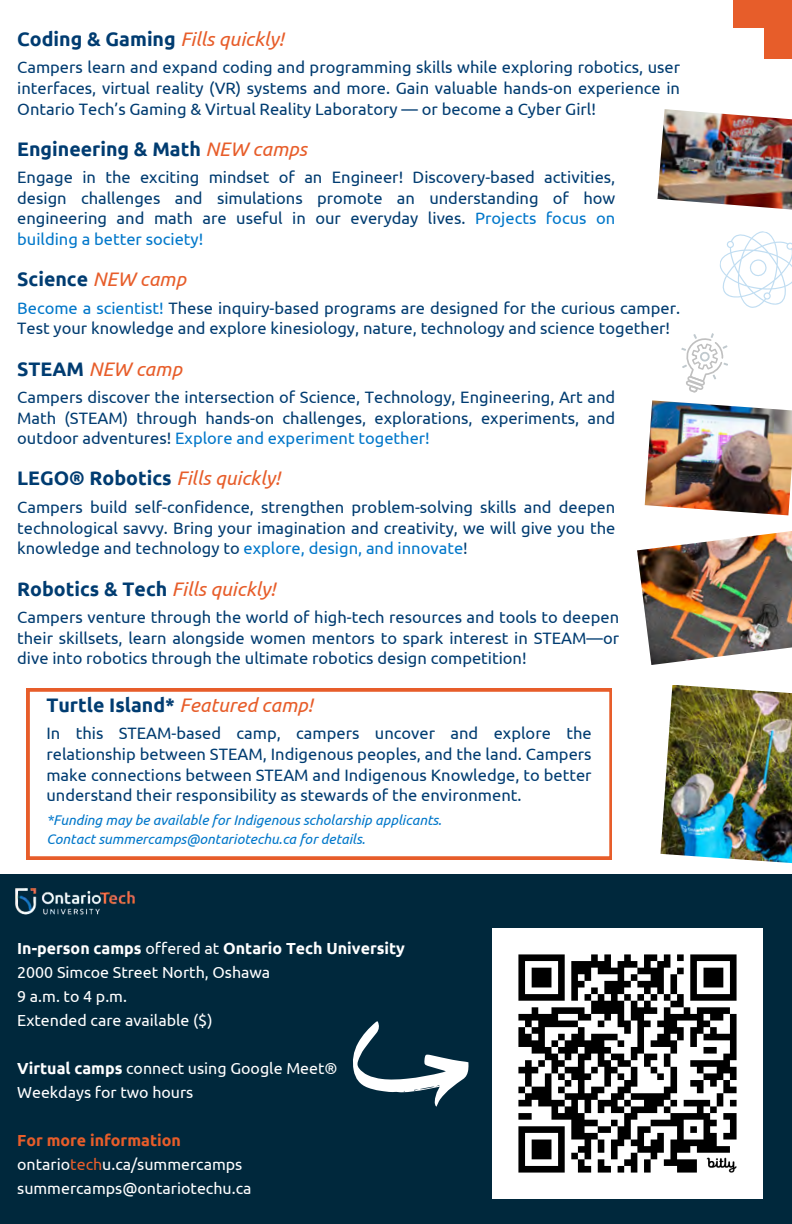
<style>
.page{position:relative;width:792px;height:1224px;background:#fff}
.page>*{position:absolute;margin:0;border:0;box-sizing:border-box;transform-origin:0 0}
.t1{font:700 19.6px "Ubuntu";color:#003c71}
.t2{font:italic 19.6px "Ubuntu";color:#e75d2a}
.t3{font:16.4px/20.6px "Ubuntu";color:#003c71;text-align:justify}
.t4{font:16px "Ubuntu";color:#fff}
.t5{font:700 16px "Ubuntu";color:#fff}
.t6{font:700 16px "Ubuntu";color:#e75d2a}
.t7{font:italic 14px "Ubuntu";color:#0077ca}
.s1{font-weight:400;font-style:italic;color:#e75d2a}
.s2{color:#0077ca}
.s3{font-weight:700;font-style:normal;color:#003c71}
.s4{font-weight:400}
.s5{font-weight:700}
.s6{color:#e75d2a}
</style>
<div class="page">
<div style="left:0;top:875px;width:792px;height:349px;background:#00283c"></div>
<img style="left:637px;top:531px;width:155px;height:134px">
<img style="left:645px;top:400px;width:147px;height:115px">
<svg style="left:681px;top:333px;width:47px;height:60px"></svg>
<svg style="left:719px;top:231px;width:73px;height:77px"></svg>
<div style="left:734px;top:0;width:58px;height:27px;background:#e75d2a"></div>
<div style="left:765px;top:0;width:27px;height:58px;background:#e75d2a"></div>
<img style="left:492px;top:928px;width:270px;height:270px">
<img style="left:661px;top:685px;width:131px;height:179px">
<svg style="left:353px;top:1021px;width:116px;height:86px"></svg>
<img style="left:15px;top:887px;width:120px;height:28px">
<svg style="left:27px;top:689px;width:585px;height:170px"></svg>
<img style="left:657px;top:109px;width:135px;height:101px">
<p class="t1" style="left:17px;top:27px;width:268px">Coding &amp; Gaming <span class="s1">Fills quickly!</span></p>
<p class="t3" style="left:17px;top:57px;width:664px">Campers learn and expand coding and programming skills while exploring robotics, user interfaces, virtual reality (VR) systems and more. Gain valuable hands-on experience in Ontario Tech’s Gaming &amp; Virtual Reality Laboratory — or become a Cyber Girl!</p>
<p class="t1" style="left:17px;top:137px;width:291px">Engineering &amp; Math <span class="s1">NEW camps</span></p>
<p class="t3" style="left:17px;top:167px;width:600px">Engage in the exciting mindset of an Engineer! Discovery-based activities, design challenges and simulations promote an understanding of how engineering and math are useful in our everyday lives. <span class="s2">Projects focus on building a better society!</span></p>
<p class="t1" style="left:17px;top:268px;width:170px">Science <span class="s1">NEW camp</span></p>
<p class="t3" style="left:17px;top:297px;width:664px"><span class="s2">Become a scientist!</span> These inquiry-based programs are designed for the curious camper.<br>Test your knowledge and explore kinesiology, nature, technology and science together!</p>
<p class="t2" style="left:17px;top:357px;width:166px"><span class="s3">STEAM</span> NEW camp</p>
<p class="t3" style="left:17px;top:387px;width:600px">Campers discover the intersection of Science, Technology, Engineering, Art and Math (STEAM) through hands-on challenges, explorations, experiments, and outdoor adventures! <span class="s2">Explore and experiment together!</span></p>
<p class="t1" style="left:17px;top:467px;width:264px">LEGO® Robotics <span class="s1">Fills quickly!</span></p>
<p class="t3" style="left:17px;top:497px;width:600px">Campers build self-confidence, strengthen problem-solving skills and deepen technological savvy. Bring your imagination and creativity, we will give you the knowledge and technology to <span class="s2">explore, design, and innovate</span>!</p>
<p class="t1" style="left:17px;top:577px;width:260px">Robotics &amp; Tech <span class="s1">Fills quickly!</span></p>
<p class="t3" style="left:17px;top:607px;width:603px">Campers venture through the world of high-tech resources and tools to deepen their skillsets, learn alongside women mentors to spark interest in STEAM—or dive into robotics through the ultimate robotics design competition!</p>
<p class="t1" style="left:46px;top:693px;width:268px">Turtle Island* <span class="s1">Featured camp!</span></p>
<p class="t3" style="left:46px;top:723px;width:547px">In this STEAM-based camp, campers uncover and explore the relationship between STEAM, Indigenous peoples, and the land. Campers make connections between STEAM and Indigenous Knowledge, to better understand their responsibility as stewards of the environment.</p>
<p class="t7" style="left:46px;top:812px;width:397px">*Funding may be available for Indigenous scholarship applicants.</p>
<p class="t7" style="left:46px;top:831px;width:320px">Contact summercamps@ontariotechu.ca for details.</p>
<p class="t5" style="left:17px;top:939px;width:389px">In-person camps <span class="s4">offered at</span> Ontario Tech University</p>
<p class="t4" style="left:17px;top:963px;width:255px">2000 Simcoe Street North, Oshawa</p>
<p class="t4" style="left:17px;top:987px;width:111px">9 a.m. to 4 p.m.</p>
<p class="t4" style="left:17px;top:1011px;width:197px">Extended care available ($)</p>
<p class="t4" style="left:17px;top:1059px;width:322px"><span class="s5">Virtual camps</span> connect using Google Meet®</p>
<p class="t4" style="left:17px;top:1083px;width:178px">Weekdays for two hours</p>
<p class="t6" style="left:17px;top:1131px;width:165px">For more information</p>
<p class="t4" style="left:17px;top:1155px;width:227px">ontario<span class="s6">tech</span>u.ca/summercamps</p>
<p class="t4" style="left:17px;top:1179px;width:236px">summercamps@ontariotechu.ca</p>
</div>
